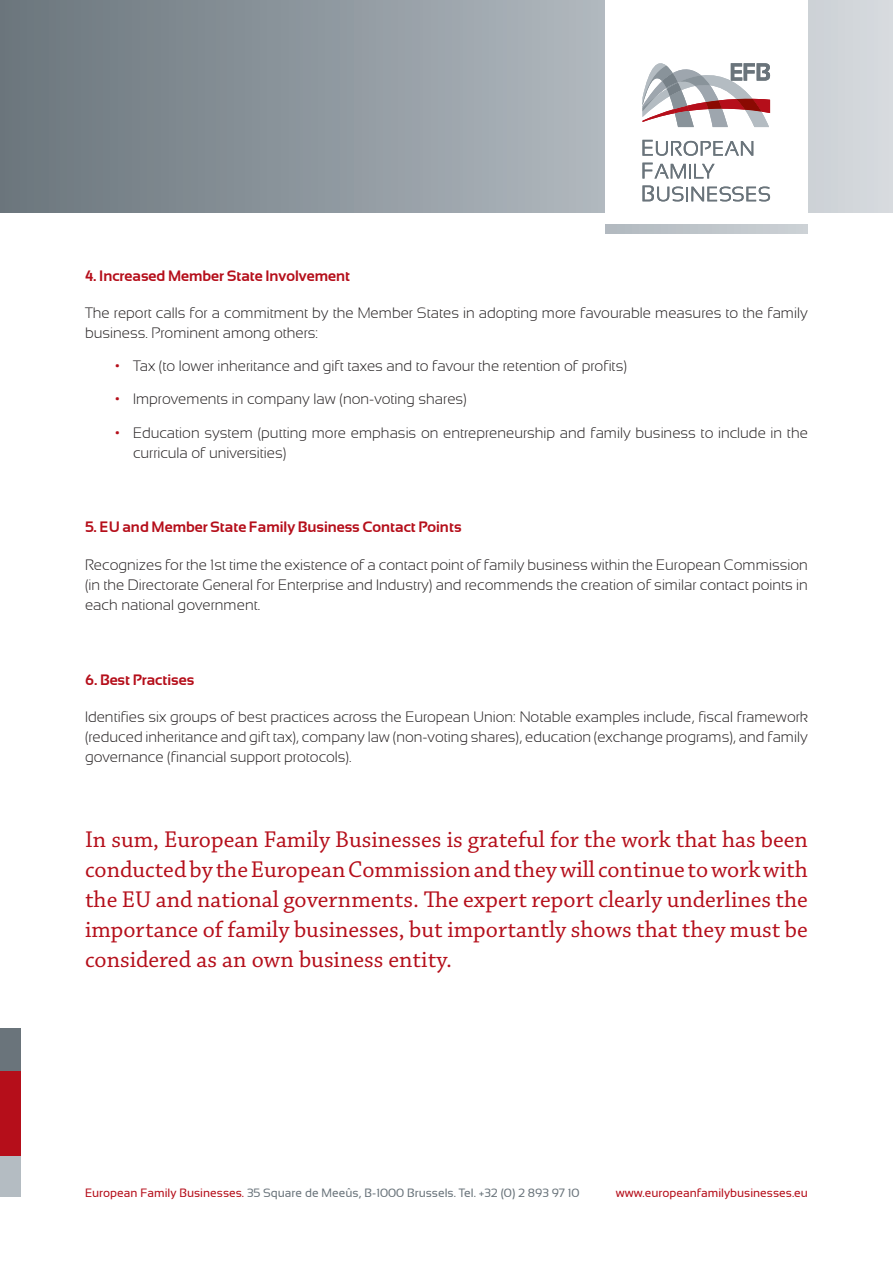
<style>
.page{position:relative;width:893px;height:1263px;background:#fff}
.page>*{position:absolute;margin:0;border:0;box-sizing:border-box;transform-origin:0 0}
.texto_corrido{font:24px/30px "Chaparral Pro";color:#b50e1a;text-align:justify}
.texto_corrido-2{font:300 15px/20.2px "Sansation";color:#231f20;text-align:justify}
.VIÑETA_TEXTO_CIRCULO{font:300 15px/20.2px "Sansation";color:#231f20}
.texto_corrido-3{font:700 15px "Sansation";color:#b50e1a}
.t1{font:12px "Sansation";color:#6a747b}
.t2{font:12px "Sansation";color:#b50e1a}
.s1{color:#b50e1a}
</style>
<div class="page">
<svg style="left:0;top:0;width:893px;height:213px;background:#959ea4"></svg>
<div style="left:0;top:1071px;width:21px;height:85px;background:#b50e1a"></div>
<div style="left:0;top:1028px;width:21px;height:43px;background:#6a747b"></div>
<div style="left:0;top:1156px;width:21px;height:41px;background:#b4bcc2"></div>
<div style="left:605px;top:0;width:203px;height:233px;background:#fff"></div>
<div style="left:605px;top:225px;width:203px;height:8px;background:#bfc5ca"></div>
<svg style="left:642px;top:163px;width:73px;height:15px"></svg>
<svg style="left:642px;top:185px;width:128px;height:16px"></svg>
<svg style="left:642px;top:140px;width:111px;height:16px"></svg>
<svg style="left:642px;top:63px;width:128px;height:64px"></svg>
<p class="texto_corrido-3" style="left:85px;top:267px;width:267px">4. Increased Member State Involvement</p>
<p class="texto_corrido-2" style="left:85px;top:303px;width:724px">The report calls for a commitment by the Member States in adopting more favourable measures to the family business. Prominent among others:</p>
<p class="VIÑETA_TEXTO_CIRCULO" style="left:115px;top:356px;width:513px"><span class="s1">•</span> Tax (to lower inheritance and gift taxes and to favour the retention of profits)</p>
<p class="VIÑETA_TEXTO_CIRCULO" style="left:115px;top:389px;width:353px"><span class="s1">•</span> Improvements in company law (non-voting shares)</p>
<p class="VIÑETA_TEXTO_CIRCULO" style="left:133px;top:422px;width:676px;text-indent:-18px"><span class="s1">•</span> Education system (putting more emphasis on entrepreneurship and family business to include in the curricula of universities)</p>
<p class="texto_corrido-3" style="left:85px;top:518px;width:378px">5. EU and Member State Family Business Contact Points</p>
<p class="texto_corrido-2" style="left:85px;top:554px;width:724px">Recognizes for the 1st time the existence of a contact point of family business within the European Commission (in the Directorate General for Enterprise and Industry) and recommends the creation of similar contact points in each national government.</p>
<p class="texto_corrido-3" style="left:85px;top:671px;width:111px">6. Best Practises</p>
<p class="texto_corrido-2" style="left:85px;top:706px;width:724px">Identifies six groups of best practices across the European Union: Notable examples include, fiscal framework (reduced inheritance and gift tax), company law (non-voting shares), education (exchange programs), and family governance (financial support protocols).</p>
<p class="texto_corrido" style="left:85px;top:825px;width:724px">In sum, European Family Businesses is grateful for the work that has been conducted by the European Commission and they will continue to work with the EU and national governments. The expert report clearly underlines the importance of family businesses, but importantly shows that they must be considered as an own business entity.</p>
<p class="t1" style="left:85px;top:1186px;width:496px"><span class="s1">European Family Businesses.</span> 35 Square de Meeûs, B-1000 Brussels. Tel. +32 (0) 2 893 97 10</p>
<p class="t2" style="left:616px;top:1186px;width:193px">www.europeanfamilybusinesses.eu</p>
</div>
